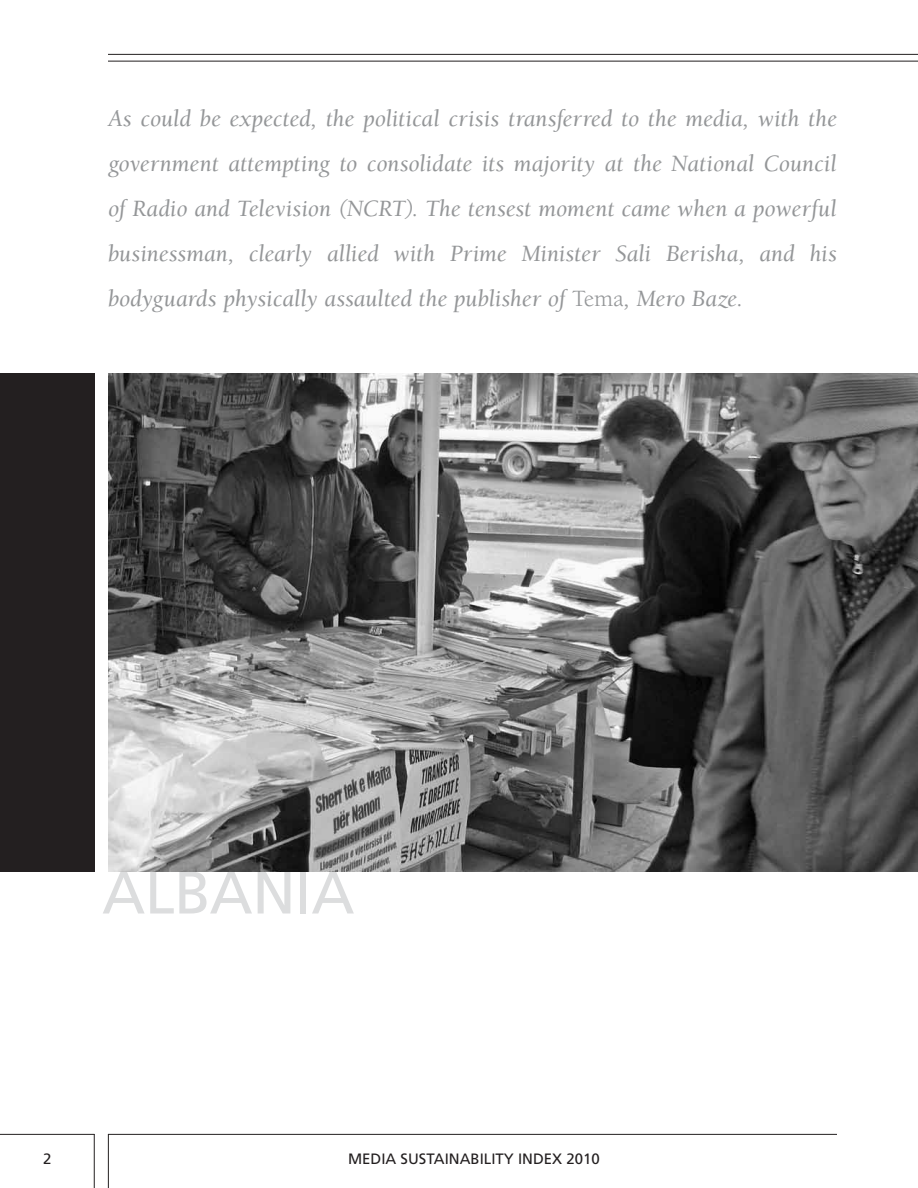
<style>
.page{position:relative;width:918px;height:1188px;background:#fff}
.page>*{position:absolute;margin:0;border:0;box-sizing:border-box;transform-origin:0 0}
.t1{font:60px "Frutiger LT Pro";color:#dcddde}
.t2{font:italic 24px/45px "Berkeley";letter-spacing:-.005em;color:#949698;text-align:justify}
.t3{font:15px "Frutiger LT Pro";color:#231f20}
.s1{font-style:normal}
</style>
<div class="page">
<hr style="left:108px;top:1134px;width:729px;height:1px;background:#231f20">
<hr style="left:0;top:1134px;width:94px;height:1px;background:#231f20">
<hr style="left:94px;top:1134px;width:1px;height:54px;background:#231f20">
<hr style="left:108px;top:1134px;width:1px;height:54px;background:#231f20">
<div style="left:0;top:373px;width:94px;height:499px;background:#231f20"></div>
<hr style="left:108px;top:61px;width:810px;height:1px;background:#231f20">
<hr style="left:108px;top:54px;width:810px;height:1px;background:#231f20">
<img style="left:108px;top:373px;width:810px;height:499px">
<p class="t2" style="left:108px;top:96px;width:730px">As could be expected, the political crisis transferred to the media, with the government attempting to consolidate its majority at the National Council of Radio and Television (NCRT). The tensest moment came when a powerful businessman, clearly allied with Prime Minister Sali Berisha, and his bodyguards physically assaulted the publisher of <span class="s1">Tema</span>, Mero Baze.</p>
<h1 class="t1" style="left:102px;top:857px;width:78px">ALBANIA</h1>
<p class="t3" style="left:43px;top:1150px;width:10px">2</p>
<p class="t3" style="left:348px;top:1150px;width:253px">MEDIA SUSTAINABILITY INDEX 2010</p>
</div>
